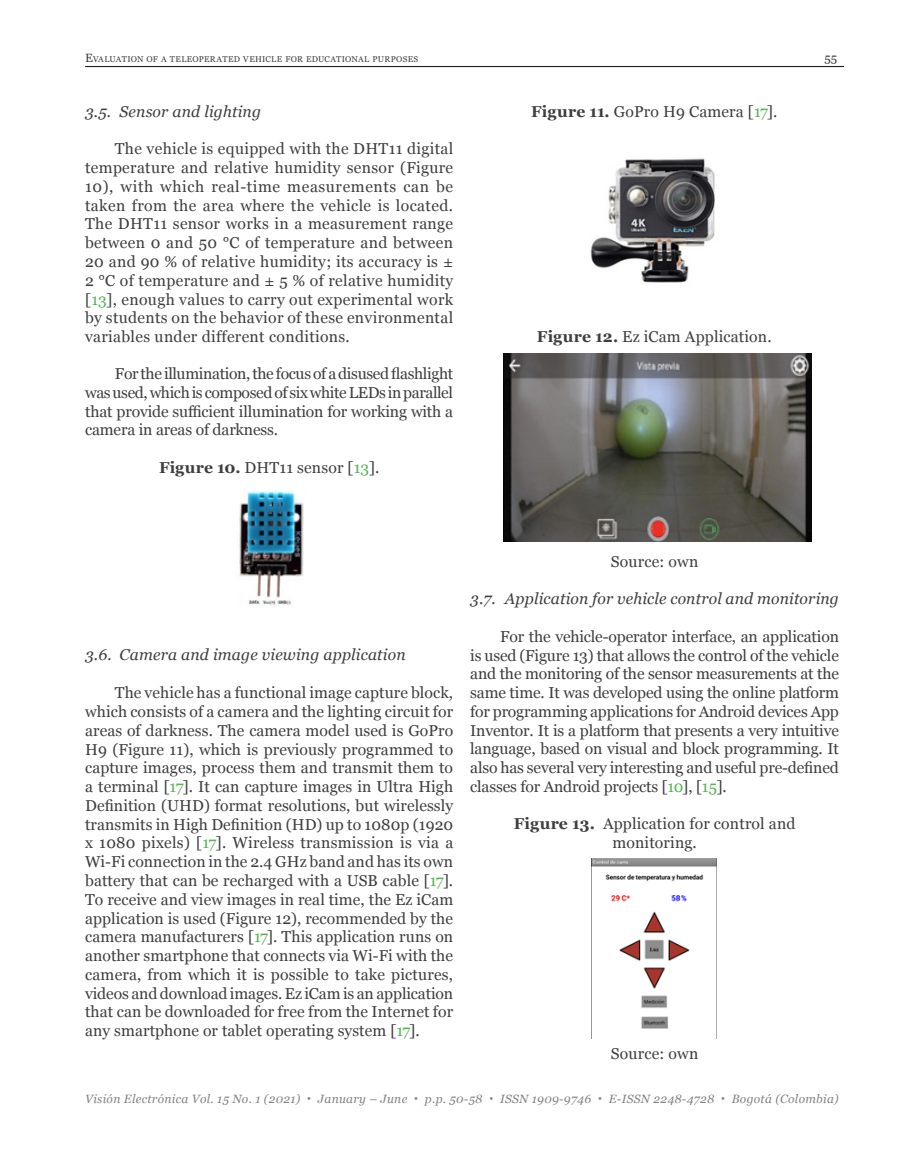
<style>
.page{position:relative;width:915px;height:1149px;background:#fff}
.page>*{position:absolute;margin:0;border:0;box-sizing:border-box;transform-origin:0 0}
.TXT-General{font:15.75px/18.8px "Georgia";letter-spacing:-.005em;color:#3e3e3f;text-align:justify}
.Figura{font:15.75px/18.8px "Georgia";letter-spacing:.01em;color:#3e3e3f;text-align:center}
.Titulos_NUM_1_1{font:italic 15.75px "Georgia";letter-spacing:.01em;color:#3e3e3f}
.t1{font:italic 12px "Georgia";letter-spacing:.025em;color:#808285}
.t2{font:12px "Georgia";color:#3e3e3f}
.t3{font:8.4px "Georgia";letter-spacing:.025em;color:#3e3e3f}
.s1{font-size:12px}
.s2{color:#56b455}
.s3{font-weight:700}
.s4{font-family:"Aller";font-weight:300;font-style:normal}
</style>
<div class="page">
<hr style="left:85px;top:66px;width:758px;height:1px;background:#231f20">
<img style="left:239px;top:490px;width:65px;height:116px">
<img style="left:590px;top:158px;width:125px;height:125px">
<img style="left:503px;top:354px;width:308px;height:187px">
<img style="left:591px;top:858px;width:125px;height:179px">
<p class="t3" style="left:85px;top:53px;width:334px"><span class="s1">E</span>VALUATION OF A TELEOPERATED VEHICLE FOR EDUCATIONAL PURPOSES</p>
<p class="t2" style="left:824px;top:49px;width:14px">55</p>
<p class="Titulos_NUM_1_1" style="left:85px;top:99px;width:177px">3.5. Sensor and lighting</p>
<p class="TXT-General" style="left:85px;top:139px;width:369px;text-indent:30px">The vehicle is equipped with the DHT11 digital temperature and relative humidity sensor (Figure 10), with which real-time measurements can be taken from the area where the vehicle is located.<br>The DHT11 sensor works in a measurement range between 0 and 50 ℃ of temperature and between 20 and 90 % of relative humidity; its accuracy is ± 2 ℃ of temperature and ± 5 % of relative humidity [<span class="s2">13</span>], enough values to carry out experimental work by students on the behavior of these environmental variables under different conditions.</p>
<p class="TXT-General" style="left:85px;top:363px;width:369px;text-indent:30px">For the illumination, the focus of a disused flashlight was used, which is composed of six white LEDs in parallel that provide sufficient illumination for working with a camera in areas of darkness.</p>
<p class="Figura" style="left:159px;top:457px;width:222px"><span class="s3">Figure 10.</span> DHT11 sensor [<span class="s2">13</span>].</p>
<p class="Figura" style="left:531px;top:102px;width:248px"><span class="s3">Figure 11.</span> GoPro H9 Camera [<span class="s2">17</span>].</p>
<p class="Figura" style="left:536px;top:326px;width:236px"><span class="s3">Figure 12.</span> Ez iCam Application.</p>
<p class="Titulos_NUM_1_1" style="left:85px;top:643px;width:322px">3.6. Camera and image viewing application</p>
<p class="TXT-General" style="left:85px;top:682px;width:369px;text-indent:30px">The vehicle has a functional image capture block, which consists of a camera and the lighting circuit for areas of darkness. The camera model used is GoPro H9 (Figure 11), which is previously programmed to capture images, process them and transmit them to a terminal [<span class="s2">17</span>]. It can capture images in Ultra High Definition (UHD) format resolutions, but wirelessly transmits in High Definition (HD) up to 1080p (1920 x 1080 pixels) [<span class="s2">17</span>]. Wireless transmission is via a Wi-Fi connection in the 2.4 GHz band and has its own battery that can be recharged with a USB cable [<span class="s2">17</span>].<br>To receive and view images in real time, the Ez iCam application is used (Figure 12), recommended by the camera manufacturers [<span class="s2">17</span>]. This application runs on another smartphone that connects via Wi-Fi with the camera, from which it is possible to take pictures, videos and download images. Ez iCam is an application that can be downloaded for free from the Internet for any smartphone or tablet operating system [<span class="s2">17</span>].</p>
<p class="Figura" style="left:610px;top:551px;width:89px">Source: own</p>
<p class="Titulos_NUM_1_1" style="left:470px;top:586px;width:370px">3.7. Application for vehicle control and monitoring</p>
<p class="TXT-General" style="left:470px;top:626px;width:370px;text-indent:30px">For the vehicle-operator interface, an application is used (Figure 13) that allows the control of the vehicle and the monitoring of the sensor measurements at the same time. It was developed using the online platform for programming applications for Android devices App Inventor. It is a platform that presents a very intuitive language, based on visual and block programming. It also has several very interesting and useful pre-defined classes for Android projects [<span class="s2">10</span>], [<span class="s2">15</span>].</p>
<p class="Figura" style="left:513px;top:813px;width:283px"><span class="s3">Figure 13.</span> Application for control and monitoring.</p>
<p class="Figura" style="left:610px;top:1043px;width:89px">Source: own</p>
<p class="t1" style="left:85px;top:1089px;width:755px">Visión Electrónica Vol. 15 No. 1 (2021) <span class="s4">•</span> January – June <span class="s4">•</span> p.p. 50-58 <span class="s4">•</span> ISSN 1909-9746 <span class="s4">•</span> E-ISSN 2248-4728 <span class="s4">•</span> Bogotá (Colombia)</p>
</div>
